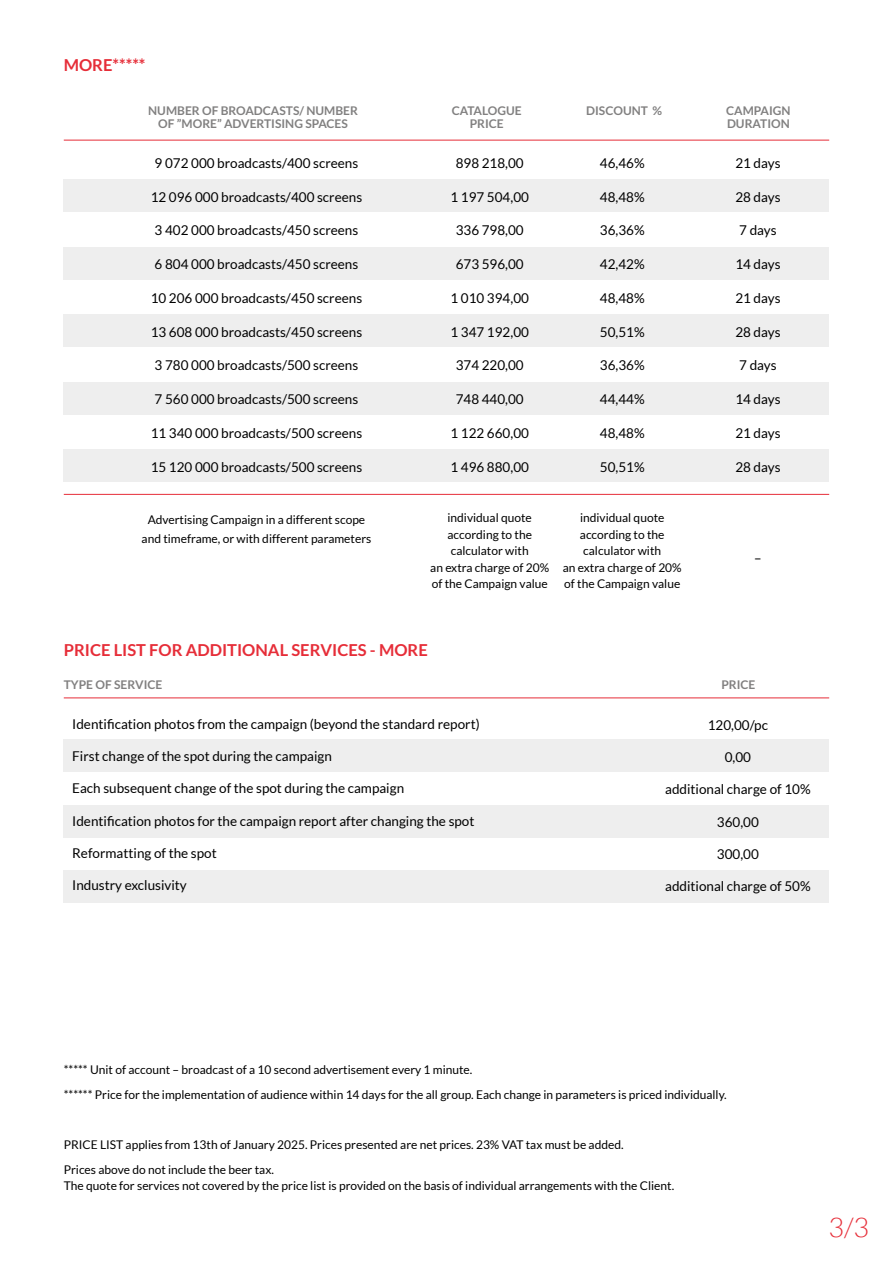
<style>
.page{position:relative;width:893px;height:1263px;background:#fff}
.page>*{position:absolute;margin:0;border:0;box-sizing:border-box;transform-origin:0 0}
.t1{font:300 27px "Lato";color:#e62d38}
.t2{font:700 16.5px "Lato";color:#e62d38}
.t3{font:13.5px "Lato";color:#000}
.t4{font:12px/16.5px "Lato";color:#000;text-align:center}
.t5{font:700 12px/12.9px "Lato";color:#818080;text-align:center}
</style>
<div class="page">
<hr style="left:64px;top:140px;width:765px;height:1px;background:#e62d38">
<hr style="left:64px;top:494px;width:765px;height:1px;background:#e62d38">
<div style="left:64px;top:180px;width:765px;height:32px;background:#eee"></div>
<div style="left:64px;top:247px;width:765px;height:32px;background:#eee"></div>
<div style="left:64px;top:315px;width:765px;height:32px;background:#eee"></div>
<div style="left:64px;top:382px;width:765px;height:32px;background:#eee"></div>
<div style="left:64px;top:450px;width:765px;height:32px;background:#eee"></div>
<hr style="left:64px;top:697px;width:765px;height:1px;background:#e62d38">
<div style="left:64px;top:739px;width:765px;height:32px;background:#eee"></div>
<div style="left:64px;top:805px;width:765px;height:32px;background:#eee"></div>
<div style="left:64px;top:870px;width:765px;height:32px;background:#eee"></div>
<p class="t2" style="left:64px;top:56px;width:83px">MORE*****</p>
<p class="t5" style="left:148px;top:104px;width:211px">NUMBER OF BROADCASTS/ NUMBER<br>OF ”MORE” ADVERTISING SPACES</p>
<p class="t3" style="left:155px;top:155px;width:205px">9 072 000 broadcasts/400 screens</p>
<p class="t3" style="left:151px;top:189px;width:213px">12 096 000 broadcasts/400 screens</p>
<p class="t3" style="left:155px;top:223px;width:205px">3 402 000 broadcasts/450 screens</p>
<p class="t3" style="left:155px;top:257px;width:205px">6 804 000 broadcasts/450 screens</p>
<p class="t3" style="left:151px;top:290px;width:213px">10 206 000 broadcasts/450 screens</p>
<p class="t3" style="left:151px;top:324px;width:213px">13 608 000 broadcasts/450 screens</p>
<p class="t3" style="left:155px;top:358px;width:205px">3 780 000 broadcasts/500 screens</p>
<p class="t3" style="left:155px;top:392px;width:205px">7 560 000 broadcasts/500 screens</p>
<p class="t3" style="left:151px;top:425px;width:213px">11 340 000 broadcasts/500 screens</p>
<p class="t3" style="left:151px;top:459px;width:213px">15 120 000 broadcasts/500 screens</p>
<p class="t4" style="left:142px;top:509px;width:231px;line-height:19.5px">Advertising Campaign in a different scope and timeframe, or with different parameters</p>
<p class="t5" style="left:452px;top:104px;width:72px">CATALOGUE<br>PRICE</p>
<p class="t3" style="left:456px;top:155px;width:70px">898 218,00</p>
<p class="t3" style="left:450px;top:189px;width:80px">1 197 504,00</p>
<p class="t3" style="left:456px;top:223px;width:70px">336 798,00</p>
<p class="t3" style="left:456px;top:257px;width:70px">673 596,00</p>
<p class="t3" style="left:450px;top:290px;width:80px">1 010 394,00</p>
<p class="t3" style="left:450px;top:324px;width:80px">1 347 192,00</p>
<p class="t3" style="left:456px;top:358px;width:70px">374 220,00</p>
<p class="t3" style="left:456px;top:392px;width:70px">748 440,00</p>
<p class="t3" style="left:450px;top:425px;width:80px">1 122 660,00</p>
<p class="t3" style="left:450px;top:459px;width:80px">1 496 880,00</p>
<p class="t4" style="left:430px;top:509px;width:120px">individual quote according to the calculator with<br>an extra charge of 20% of the Campaign value</p>
<p class="t5" style="left:586px;top:104px;width:78px">DISCOUNT %</p>
<p class="t5" style="left:726px;top:104px;width:66px;text-align:left">CAMPAIGN<br>DURATION</p>
<p class="t3" style="left:600px;top:155px;width:46px">46,46%</p>
<p class="t3" style="left:600px;top:189px;width:46px">48,48%</p>
<p class="t3" style="left:600px;top:223px;width:46px">36,36%</p>
<p class="t3" style="left:600px;top:257px;width:46px">42,42%</p>
<p class="t3" style="left:600px;top:290px;width:46px">48,48%</p>
<p class="t3" style="left:600px;top:324px;width:46px">50,51%</p>
<p class="t3" style="left:600px;top:358px;width:46px">36,36%</p>
<p class="t3" style="left:600px;top:392px;width:46px">44,44%</p>
<p class="t3" style="left:600px;top:425px;width:46px">48,48%</p>
<p class="t3" style="left:600px;top:459px;width:46px">50,51%</p>
<p class="t4" style="left:563px;top:509px;width:120px">individual quote according to the calculator with<br>an extra charge of 20% of the Campaign value</p>
<p class="t3" style="left:735px;top:155px;width:47px">21 days</p>
<p class="t3" style="left:735px;top:189px;width:47px">28 days</p>
<p class="t3" style="left:739px;top:223px;width:39px">7 days</p>
<p class="t3" style="left:735px;top:257px;width:47px">14 days</p>
<p class="t3" style="left:735px;top:290px;width:47px">21 days</p>
<p class="t3" style="left:735px;top:324px;width:47px">28 days</p>
<p class="t3" style="left:739px;top:358px;width:39px">7 days</p>
<p class="t3" style="left:735px;top:392px;width:47px">14 days</p>
<p class="t3" style="left:735px;top:425px;width:47px">21 days</p>
<p class="t3" style="left:735px;top:459px;width:47px">28 days</p>
<p class="t3" style="left:754px;top:551px;width:9px">–</p>
<p class="t2" style="left:64px;top:641px;width:365px">PRICE LIST FOR ADDITIONAL SERVICES - MORE</p>
<p class="t5" style="left:64px;top:678px;width:100px">TYPE OF SERVICE</p>
<p class="t5" style="left:721px;top:678px;width:36px">PRICE</p>
<p class="t3" style="left:72px;top:716px;width:409px">Identification photos from the campaign (beyond the standard report)</p>
<p class="t3" style="left:72px;top:749px;width:261px">First change of the spot during the campaign</p>
<p class="t3" style="left:72px;top:781px;width:333px">Each subsequent change of the spot during the campaign</p>
<p class="t3" style="left:72px;top:813px;width:404px">Identification photos for the campaign report after changing the spot</p>
<p class="t3" style="left:72px;top:845px;width:146px">Reformatting of the spot</p>
<p class="t3" style="left:72px;top:878px;width:116px">Industry exclusivity</p>
<p class="t3" style="left:708px;top:717px;width:62px">120,00/pc</p>
<p class="t3" style="left:725px;top:750px;width:28px">0,00</p>
<p class="t3" style="left:665px;top:782px;width:147px">additional charge of 10%</p>
<p class="t3" style="left:717px;top:814px;width:44px">360,00</p>
<p class="t3" style="left:717px;top:846px;width:44px">300,00</p>
<p class="t3" style="left:665px;top:879px;width:147px">additional charge of 50%</p>
<p class="t4" style="left:64px;top:1057px;width:664px;line-height:25px;text-align:left">***** Unit of account – broadcast of a 10 second advertisement every 1 minute.<br>****** Price for the implementation of audience within 14 days for the all group. Each change in parameters is priced individually.</p>
<p class="t4" style="left:64px;top:1132px;width:561px;line-height:25px;text-align:left">PRICE LIST applies from 13th of January 2025. Prices presented are net prices. 23% VAT tax must be added.<br>Prices above do not include the beer tax.</p>
<p class="t4" style="left:64px;top:1178px;width:612px">The quote for services not covered by the price list is provided on the basis of individual arrangements with the Client.</p>
<h1 class="t1" style="left:828px;top:1213px;width:42px">3/3</h1>
</div>
